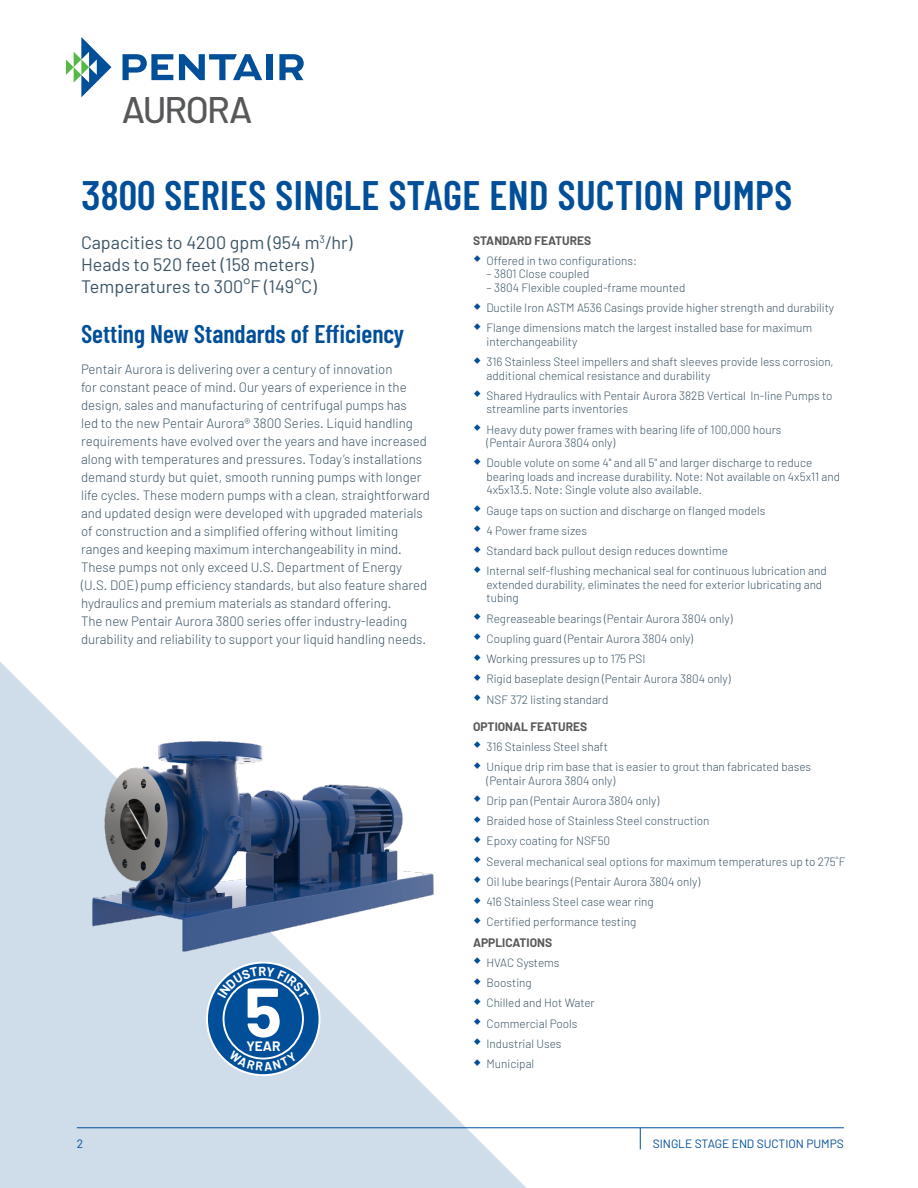
<style>
.page{position:relative;width:918px;height:1188px;background:#fff}
.page>*{position:absolute;margin:0;border:0;box-sizing:border-box;transform-origin:0 0}
.t1{font:700 69.45px "Barlow";color:#fff}
.Primary_Heading{font:600 41.1px "Barlow Condensed";letter-spacing:.01em;color:#014e99}
.t2{font:500 37.2px "Barlow";letter-spacing:-.05em;color:#57585a}
.text_heading{font:600 25.5px "Barlow Condensed";color:#014e99}
.t3{font:18px "Barlow";color:#3b5566}
.t4{font:700 13.65px "Barlow";color:#fff}
.Body_text{font:300 13.5px/18px "Barlow";color:#3b5566}
.Bullet_text{font:300 12px/13.5px "Barlow";color:#3b5566}
.text_heading-2{font:700 12px "Barlow";color:#57585a}
.t5{font:12px "Barlow";color:#014e99}
.Bullet_text-2{font:700 12px "Barlow";color:#57585a}
</style>
<div class="page">
<hr style="left:77px;top:1127px;width:767px;height:1px;background:#014e99">
<svg style="left:640px;top:1128px;width:1px;height:21px"></svg>
<svg style="left:0;top:662px;width:540px;height:526px;fill:#cfddeb"></svg>
<img style="left:72px;top:730px;width:368px;height:233px">
<svg style="left:66px;top:37px;width:45px;height:60px"></svg>
<svg style="left:123px;top:54px;width:50px;height:26px"></svg>
<svg style="left:179px;top:54px;width:83px;height:26px"></svg>
<div style="left:266px;top:54px;width:7px;height:26px;background:#014e99"></div>
<svg style="left:279px;top:54px;width:25px;height:26px"></svg>
<svg style="left:474px;top:674px;width:6px;height:7px"></svg>
<svg style="left:474px;top:694px;width:6px;height:7px"></svg>
<svg style="left:474px;top:742px;width:6px;height:6px"></svg>
<svg style="left:474px;top:762px;width:6px;height:6px"></svg>
<svg style="left:474px;top:796px;width:6px;height:6px"></svg>
<svg style="left:474px;top:816px;width:6px;height:6px"></svg>
<svg style="left:474px;top:836px;width:6px;height:7px"></svg>
<svg style="left:474px;top:856px;width:6px;height:7px"></svg>
<svg style="left:474px;top:877px;width:6px;height:6px"></svg>
<svg style="left:474px;top:897px;width:6px;height:6px"></svg>
<svg style="left:474px;top:917px;width:6px;height:7px"></svg>
<svg style="left:474px;top:958px;width:6px;height:6px"></svg>
<svg style="left:474px;top:978px;width:6px;height:6px"></svg>
<svg style="left:474px;top:998px;width:6px;height:7px"></svg>
<svg style="left:474px;top:1018px;width:6px;height:7px"></svg>
<svg style="left:474px;top:1039px;width:6px;height:6px"></svg>
<svg style="left:474px;top:1059px;width:6px;height:6px"></svg>
<svg style="left:206px;top:962px;width:114px;height:114px;background:#437bb3"></svg>
<p class="t2" style="left:122px;top:87px;width:132px">AURORA</p>
<p class="Primary_Heading" style="left:82px;top:170px;width:712px">3800 SERIES SINGLE STAGE END SUCTION PUMPS</p>
<p class="t3" style="left:81px;top:231px;width:273px">Capacities to 4200 gpm (954 m<sup>3</sup>/hr)</p>
<p class="t3" style="left:81px;top:253px;width:235px">Heads to 520 feet (158 meters)</p>
<p class="t3" style="left:81px;top:275px;width:237px">Temperatures to 300°F (149°C)</p>
<p class="text_heading" style="left:81px;top:318px;width:325px">Setting New Standards of Efficiency</p>
<p class="Body_text" style="left:81px;top:359px;width:350px">Pentair Aurora is delivering over a century of innovation<br>for constant peace of mind. Our years of experience in the design, sales and manufacturing of centrifugal pumps has<br>led to the new Pentair Aurora® 3800 Series. Liquid handling requirements have evolved over the years and have increased along with temperatures and pressures. Today’s installations demand sturdy but quiet, smooth running pumps with longer life cycles. These modern pumps with a clean, straightforward and updated design were developed with upgraded materials of construction and a simplified offering without limiting ranges and keeping maximum interchangeability in mind.<br>These pumps not only exceed U.S. Department of Energy (U.S. DOE) pump efficiency standards, but also feature shared hydraulics and premium materials as standard offering.<br>The new Pentair Aurora 3800 series offer industry-leading durability and reliability to support your liquid handling needs.</p>
<p class="t1" style="left:245px;top:969px;width:39px">5</p>
<p class="t4" style="left:246px;top:1038px;width:36px">YEAR</p>
<p class="text_heading-2" style="left:473px;top:233px;width:120px">STANDARD FEATURES</p>
<p class="Bullet_text" style="left:487px;top:253px;width:152px">Offered in two configurations:</p>
<p class="Bullet_text" style="left:487px;top:267px;width:104px">– 3801 Close coupled</p>
<p class="Bullet_text" style="left:487px;top:280px;width:200px">– 3804 Flexible coupled-frame mounted</p>
<p class="Bullet_text" style="left:487px;top:301px;width:349px">Ductile Iron ASTM A536 Casings provide higher strength and durability</p>
<p class="Bullet_text" style="left:487px;top:321px;width:327px">Flange dimensions match the largest installed base for maximum interchangeability</p>
<p class="Bullet_text" style="left:487px;top:355px;width:349px">316 Stainless Steel impellers and shaft sleeves provide less corrosion, additional chemical resistance and durability</p>
<p class="Bullet_text" style="left:487px;top:388px;width:348px">Shared Hydraulics with Pentair Aurora 382B Vertical In-line Pumps to streamline parts inventories</p>
<p class="Bullet_text" style="left:487px;top:422px;width:297px">Heavy duty power frames with bearing life of 100,000 hours (Pentair Aurora 3804 only)</p>
<p class="Bullet_text" style="left:487px;top:456px;width:355px">Double volute on some 4" and all 5" and larger discharge to reduce bearing loads and increase durability. Note: Not available on 4x5x11 and<br>4x5x13.5. Note: Single volute also available.</p>
<p class="Bullet_text" style="left:487px;top:503px;width:280px">Gauge taps on suction and discharge on flanged models</p>
<p class="Bullet_text" style="left:487px;top:523px;width:102px">4 Power frame sizes</p>
<p class="Bullet_text" style="left:487px;top:544px;width:243px">Standard back pullout design reduces downtime</p>
<p class="Bullet_text" style="left:487px;top:564px;width:342px">Internal self-flushing mechanical seal for continuous lubrication and extended durability, eliminates the need for exterior lubricating and tubing</p>
<p class="Bullet_text" style="left:487px;top:611px;width:248px">Regreaseable bearings (Pentair Aurora 3804 only)</p>
<p class="Bullet_text" style="left:487px;top:631px;width:208px">Coupling guard (Pentair Aurora 3804 only)</p>
<p class="Bullet_text" style="left:487px;top:652px;width:160px">Working pressures up to 175 PSI</p>
<p class="Bullet_text" style="left:487px;top:672px;width:246px">Rigid baseplate design (Pentair Aurora 3804 only)</p>
<p class="Bullet_text" style="left:487px;top:692px;width:123px">NSF 372 listing standard</p>
<p class="text_heading-2" style="left:473px;top:719px;width:116px">OPTIONAL FEATURES</p>
<p class="Bullet_text" style="left:487px;top:739px;width:123px">316 Stainless Steel shaft</p>
<p class="Bullet_text" style="left:487px;top:760px;width:326px">Unique drip rim base that is easier to grout than fabricated bases (Pentair Aurora 3804 only)</p>
<p class="Bullet_text" style="left:487px;top:793px;width:174px">Drip pan (Pentair Aurora 3804 only)</p>
<p class="Bullet_text" style="left:487px;top:814px;width:225px">Braided hose of Stainless Steel construction</p>
<p class="Bullet_text" style="left:487px;top:834px;width:125px">Epoxy coating for NSF50</p>
<p class="Bullet_text" style="left:487px;top:854px;width:360px">Several mechanical seal options for maximum temperatures up to 275˚F</p>
<p class="Bullet_text" style="left:487px;top:874px;width:215px">Oil lube bearings (Pentair Aurora 3804 only)</p>
<p class="Bullet_text" style="left:487px;top:895px;width:169px">416 Stainless Steel case wear ring</p>
<p class="Bullet_text" style="left:487px;top:915px;width:151px">Certified performance testing</p>
<p class="Bullet_text-2" style="left:473px;top:935px;width:81px">APPLICATIONS</p>
<p class="Bullet_text" style="left:487px;top:955px;width:75px">HVAC Systems</p>
<p class="Bullet_text" style="left:487px;top:976px;width:47px">Boosting</p>
<p class="Bullet_text" style="left:487px;top:996px;width:110px">Chilled and Hot Water</p>
<p class="Bullet_text" style="left:487px;top:1016px;width:92px">Commercial Pools</p>
<p class="Bullet_text" style="left:487px;top:1036px;width:77px">Industrial Uses</p>
<p class="Bullet_text" style="left:487px;top:1057px;width:49px">Municipal</p>
<p class="t5" style="left:77px;top:1136px;width:8px">2</p>
<p class="t5" style="left:653px;top:1136px;width:193px">SINGLE STAGE END SUCTION PUMPS</p>
</div>
